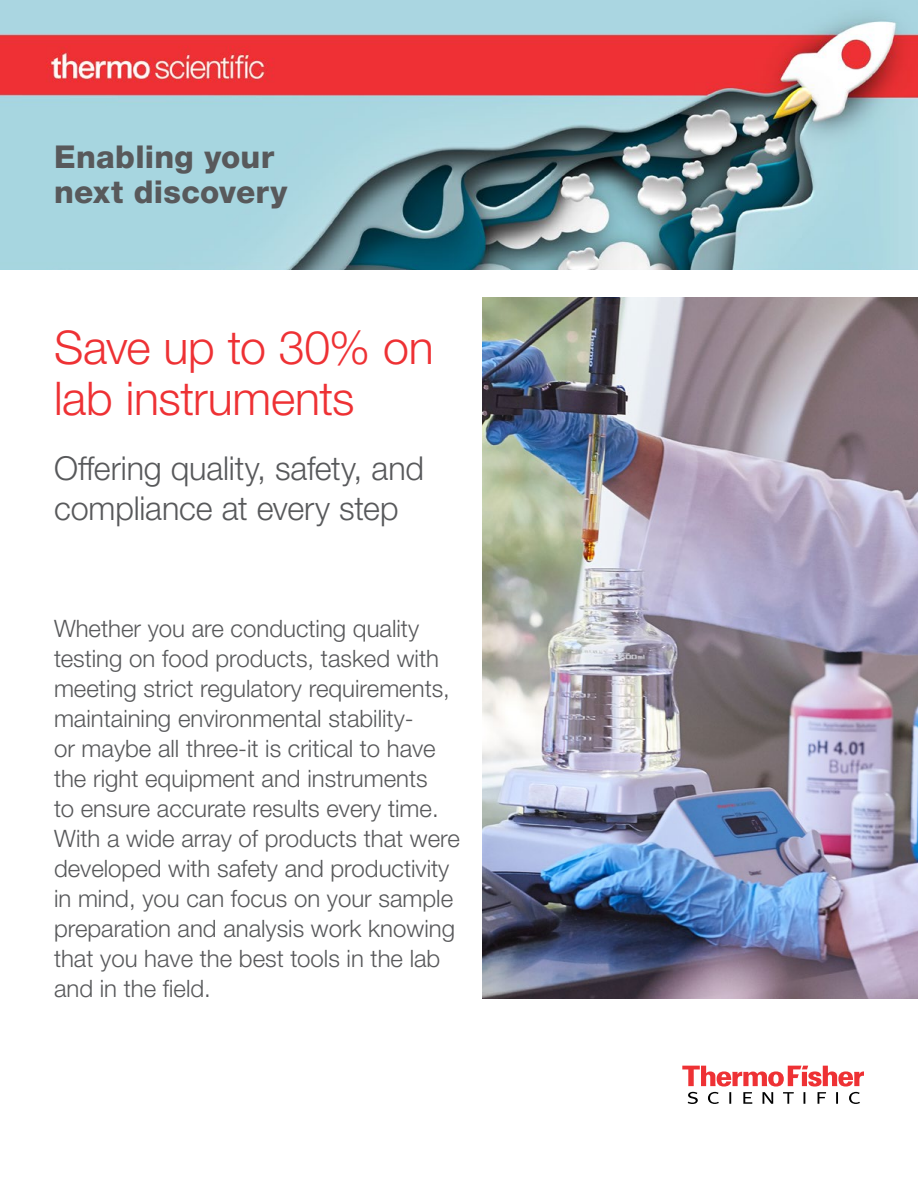
<style>
.page{position:relative;width:918px;height:1188px;background:#fff}
.page>*{position:absolute;margin:0;border:0;box-sizing:border-box;transform-origin:0 0}
.t1{font:300 46.5px/51px "Helvetica Neue LTW1 G";letter-spacing:-.005em;color:#ee3134}
.t2{font:300 33px/40.5px "Helvetica Neue LTW1 G";letter-spacing:-.005em;color:#58595b}
.t3{font:800 31.5px/34.5px "Helvetica Neue LTW1 G";letter-spacing:.01em;color:#58595b}
.t4{font:300 24px/30px "Helvetica Neue LTW1 G";color:#58595b}
</style>
<div class="page">
<img style="left:0;top:0;width:918px;height:270px">
<svg style="left:682px;top:1066px;width:182px;height:38px"></svg>
<img style="left:483px;top:297px;width:435px;height:702px">
<h3 class="t3" style="left:54px;top:140px;width:235px">Enabling your next discovery</h3>
<h1 class="t1" style="left:54px;top:322px;width:381px">Save up to 30% on lab instruments</h1>
<h2 class="t2" style="left:54px;top:448px;width:372px">Offering quality, safety, and compliance at every step</h2>
<p class="t4" style="left:54px;top:613px;width:407px">Whether you are conducting quality testing on food products, tasked with meeting strict regulatory requirements, maintaining environmental stability-<br>or maybe all three-it is critical to have the right equipment and instruments<br>to ensure accurate results every time.<br>With a wide array of products that were developed with safety and productivity in mind, you can focus on your sample preparation and analysis work knowing that you have the best tools in the lab and in the field.</p>
</div>
